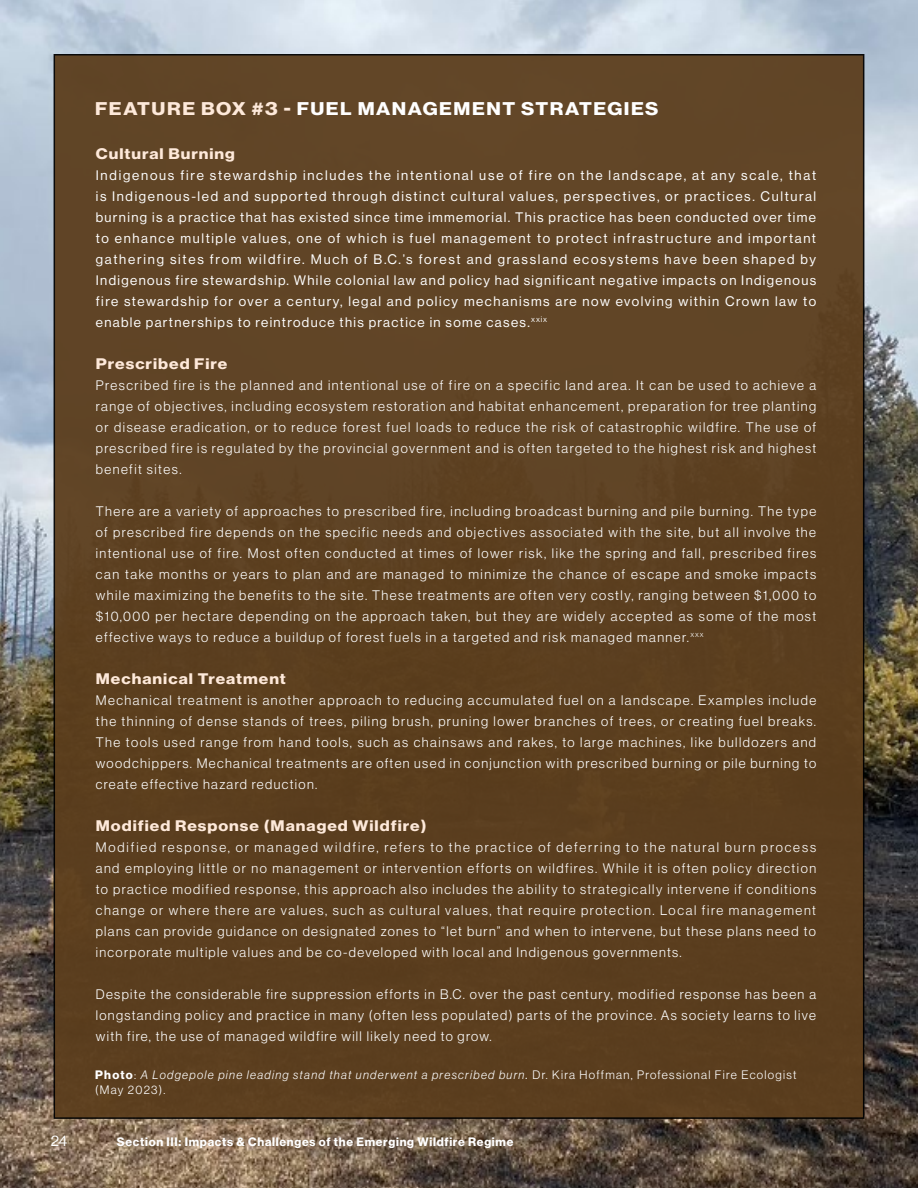
<style>
.page{position:relative;width:918px;height:1188px;background:#fff}
.page>*{position:absolute;margin:0;border:0;box-sizing:border-box;transform-origin:0 0}
.t1{font:18px "N Haas Grotesk DS Pro 75 Bd";letter-spacing:.075em;color:#fff;scale:1.13 1}
.t2{font:15px "N Haas Grotesk DS Pro 75 Bd";letter-spacing:.06em;color:#fee9da;scale:1.13 1}
.t3{font:15px "N Haas Grotesk DS Pro 55 Rg";color:#fff}
.t4{font:13.5px/21px "N Haas Grotesk DS Pro 45 Lt";letter-spacing:.1em;color:#fff;text-align:justify}
.t5{font:13.5px/21px "N Haas Grotesk DS Pro 55 Rg";letter-spacing:.1em;color:#fff;text-align:justify}
.t6{font:12px "N Haas Grotesk DS Pro 46 Lt It";letter-spacing:.11em;color:#fff}
.t7{font:12px "N Haas Grotesk DS Pro 75 Bd";letter-spacing:.06em;color:#fff}
.t8{font:12px "N Haas Grotesk DS Pro 45 Lt";letter-spacing:.11em;color:#fff}
.s1{color:#fee9da}
.s2{font-family:"N Haas Grotesk DS Pro 75 Bd"}
.s3{font-family:"N Haas Grotesk DS Pro 45 Lt"}
.s4{font-family:"N Haas Grotesk DS Pro 56 It"}
</style>
<div class="page">
<img style="left:0;top:0;width:918px;height:1188px">
<div style="left:53px;top:53px;width:812px;height:1067px;background:#5c4020"></div>
<h1 class="t1" style="left:95px;top:98px;width:500px"><span class="s1">FEATURE BOX #3 -</span> FUEL MANAGEMENT STRATEGIES</h1>
<p class="t2" style="left:96px;top:145px;width:125px">Cultural Burning</p>
<p class="t5" style="left:96px;top:165px;width:722px">Indigenous fire stewardship includes the intentional use of fire on the landscape, at any scale, that is Indigenous-led and supported through distinct cultural values, perspectives, or practices. Cultural burning is a practice that has existed since time immemorial. This practice has been conducted over time to enhance multiple values, one of which is fuel management to protect infrastructure and important gathering sites from wildfire. Much of B.C.’s forest and grassland ecosystems have been shaped by Indigenous fire stewardship. While colonial law and policy had significant negative impacts on Indigenous fire stewardship for over a century, legal and policy mechanisms are now evolving within Crown law to enable partnerships to reintroduce this practice in some cases.<sup>xxix</sup></p>
<p class="t2" style="left:96px;top:355px;width:118px">Prescribed Fire</p>
<p class="t4" style="left:96px;top:375px;width:722px">Prescribed fire is the planned and intentional use of fire on a specific land area. It can be used to achieve a range of objectives, including ecosystem restoration and habitat enhancement, preparation for tree planting or disease eradication, or to reduce forest fuel loads to reduce the risk of catastrophic wildfire. The use of prescribed fire is regulated by the provincial government and is often targeted to the highest risk and highest benefit sites.</p>
<p class="t4" style="left:96px;top:501px;width:722px">There are a variety of approaches to prescribed fire, including broadcast burning and pile burning. The type of prescribed fire depends on the specific needs and objectives associated with the site, but all involve the intentional use of fire. Most often conducted at times of lower risk, like the spring and fall, prescribed fires can take months or years to plan and are managed to minimize the chance of escape and smoke impacts while maximizing the benefits to the site. These treatments are often very costly, ranging between $1,000 to $10,000 per hectare depending on the approach taken, but they are widely accepted as some of the most effective ways to reduce a buildup of forest fuels in a targeted and risk managed manner.<sup>xxx</sup></p>
<p class="t2" style="left:96px;top:670px;width:170px">Mechanical Treatment</p>
<p class="t4" style="left:96px;top:690px;width:722px">Mechanical treatment is another approach to reducing accumulated fuel on a landscape. Examples include the thinning of dense stands of trees, piling brush, pruning lower branches of trees, or creating fuel breaks.<br>The tools used range from hand tools, such as chainsaws and rakes, to large machines, like bulldozers and woodchippers. Mechanical treatments are often used in conjunction with prescribed burning or pile burning to create effective hazard reduction.</p>
<p class="t2" style="left:96px;top:817px;width:294px">Modified Response (Managed Wildfire)</p>
<p class="t4" style="left:96px;top:837px;width:722px">Modified response, or managed wildfire, refers to the practice of deferring to the natural burn process and employing little or no management or intervention efforts on wildfires. While it is often policy direction to practice modified response, this approach also includes the ability to strategically intervene if conditions change or where there are values, such as cultural values, that require protection. Local fire management plans can provide guidance on designated zones to “let burn” and when to intervene, but these plans need to incorporate multiple values and be co-developed with local and Indigenous governments.</p>
<p class="t4" style="left:96px;top:984px;width:722px">Despite the considerable fire suppression efforts in B.C. over the past century, modified response has been a longstanding policy and practice in many (often less populated) parts of the province. As society learns to live with fire, the use of managed wildfire will likely need to grow.</p>
<p class="t6" style="left:95px;top:1068px;width:703px"><span class="s2">Photo</span><span class="s3">:</span> A Lodgepole pine leading stand that underwent a prescribed burn<span class="s4">.</span> <span class="s3">Dr. Kira Hoffman, Professional Fire Ecologist</span></p>
<p class="t8" style="left:95px;top:1083px;width:72px">(May 2023).</p>
<p class="t3" style="left:51px;top:1133px;width:18px">24</p>
<p class="t7" style="left:117px;top:1135px;width:398px">Section III: Impacts &amp; Challenges of the Emerging Wildfire Regime</p>
</div>
